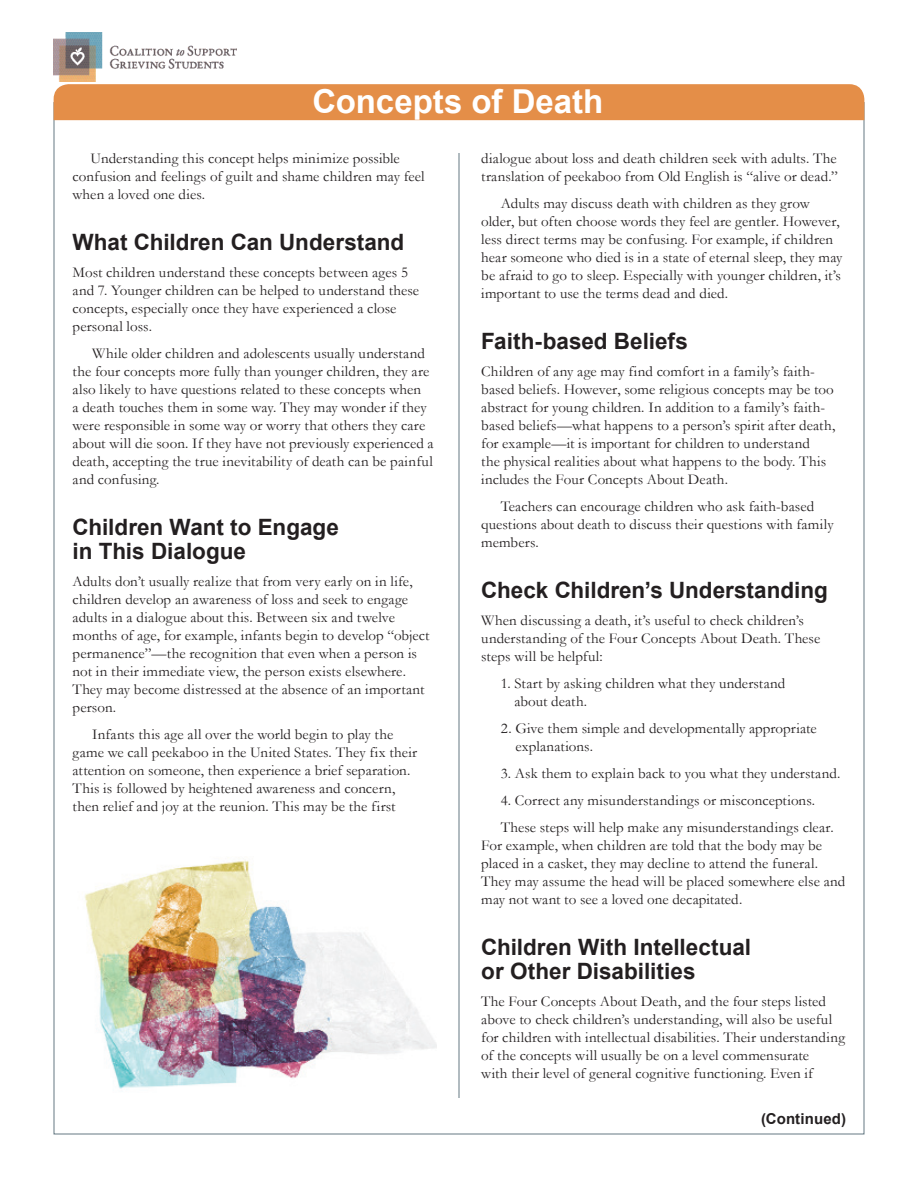
<style>
.page{position:relative;width:918px;height:1188px;background:#fff}
.page>*{position:absolute;margin:0;border:0;box-sizing:border-box;transform-origin:0 0}
.t1{font:700 33px "Arial";letter-spacing:-.005em;color:#fff}
.t2{font:700 22.5px/24px "Arial";color:#231f20}
.t3{font:15px/18px "Garamond";letter-spacing:.005em;color:#231f20}
.t4{font:700 15px "Arial";letter-spacing:.005em;color:#231f20}
</style>
<div class="page">
<img style="left:54px;top:32px;width:182px;height:50px">
<hr style="left:459px;top:153px;width:1px;height:945px;background:#647882">
<img style="left:84px;top:860px;width:353px;height:229px">
<div style="left:54px;top:84px;width:810px;height:36px;background:#e48e48"></div>
<h1 class="t1" style="left:312px;top:89px;width:292px">Concepts of Death</h1>
<p class="t3" style="left:73px;top:151px;width:354px;text-indent:18px">Understanding this concept helps minimize possible confusion and feelings of guilt and shame children may feel when a loved one dies.</p>
<h2 class="t2" style="left:73px;top:232px;width:333px">What Children Can Understand</h2>
<p class="t3" style="left:73px;top:265px;width:348px">Most children understand these concepts between ages 5 and 7. Younger children can be helped to understand these concepts, especially once they have experienced a close personal loss.</p>
<p class="t3" style="left:73px;top:346px;width:363px;text-indent:20px">While older children and adolescents usually understand the four concepts more fully than younger children, they are also likely to have questions related to these concepts when<br>a death touches them in some way. They may wonder if they were responsible in some way or worry that others they care about will die soon. If they have not previously experienced a death, accepting the true inevitability of death can be painful and confusing.</p>
<h2 class="t2" style="left:73px;top:517px;width:268px">Children Want to Engage in This Dialogue</h2>
<p class="t3" style="left:73px;top:574px;width:359px">Adults don’t usually realize that from very early on in life, children develop an awareness of loss and seek to engage adults in a dialogue about this. Between six and twelve months of age, for example, infants begin to develop “object permanence”—the recognition that even when a person is not in their immediate view, the person exists elsewhere.<br>They may become distressed at the absence of an important person.</p>
<p class="t3" style="left:73px;top:727px;width:346px;text-indent:20px">Infants this age all over the world begin to play the game we call peekaboo in the United States. They fix their attention on someone, then experience a brief separation.<br>This is followed by heightened awareness and concern, then relief and joy at the reunion. This may be the first</p>
<p class="t3" style="left:481px;top:151px;width:358px">dialogue about loss and death children seek with adults. The translation of peekaboo from Old English is “alive or dead.”</p>
<p class="t3" style="left:481px;top:196px;width:363px;text-indent:20px">Adults may discuss death with children as they grow older, but often choose words they feel are gentler. However, less direct terms may be confusing. For example, if children hear someone who died is in a state of eternal sleep, they may be afraid to go to sleep. Especially with younger children, it’s important to use the terms dead and died.</p>
<h2 class="t2" style="left:481px;top:331px;width:208px">Faith-based Beliefs</h2>
<p class="t3" style="left:481px;top:364px;width:356px">Children of any age may find comfort in a family’s faith&shy;based beliefs. However, some religious concepts may be too abstract for young children. In addition to a family’s faith&shy;based beliefs—what happens to a person’s spirit after death, for example—it is important for children to understand<br>the physical realities about what happens to the body. This includes the Four Concepts About Death.</p>
<p class="t3" style="left:481px;top:499px;width:354px;text-indent:20px">Teachers can encourage children who ask faith-based questions about death to discuss their questions with family members.</p>
<h2 class="t2" style="left:481px;top:580px;width:348px">Check Children’s Understanding</h2>
<p class="t3" style="left:481px;top:613px;width:341px">When discussing a death, it’s useful to check children’s understanding of the Four Concepts About Death. These steps will be helpful:</p>
<p class="t3" style="left:514px;top:676px;width:272px;text-indent:-14px">1. Start by asking children what they understand about death.</p>
<p class="t3" style="left:515px;top:721px;width:303px;text-indent:-15px">2. Give them simple and developmentally appropriate explanations.</p>
<p class="t3" style="left:501px;top:766px;width:341px">3. Ask them to explain back to you what they understand.</p>
<p class="t3" style="left:501px;top:788px;width:334px;line-height:27px">4. Correct any misunderstandings or misconceptions.<br>These steps will help make any misunderstandings clear.</p>
<p class="t3" style="left:481px;top:838px;width:366px">For example, when children are told that the body may be placed in a casket, they may decline to attend the funeral.<br>They may assume the head will be placed somewhere else and may not want to see a loved one decapitated.</p>
<h2 class="t2" style="left:481px;top:937px;width:271px">Children With Intellectual or Other Disabilities</h2>
<p class="t3" style="left:481px;top:994px;width:365px">The Four Concepts About Death, and the four steps listed above to check children’s understanding, will also be useful for children with intellectual disabilities. Their understanding of the concepts will usually be on a level commensurate<br>with their level of general cognitive functioning. Even if</p>
<p class="t4" style="left:761px;top:1113px;width:86px">(Continued)</p>
</div>
